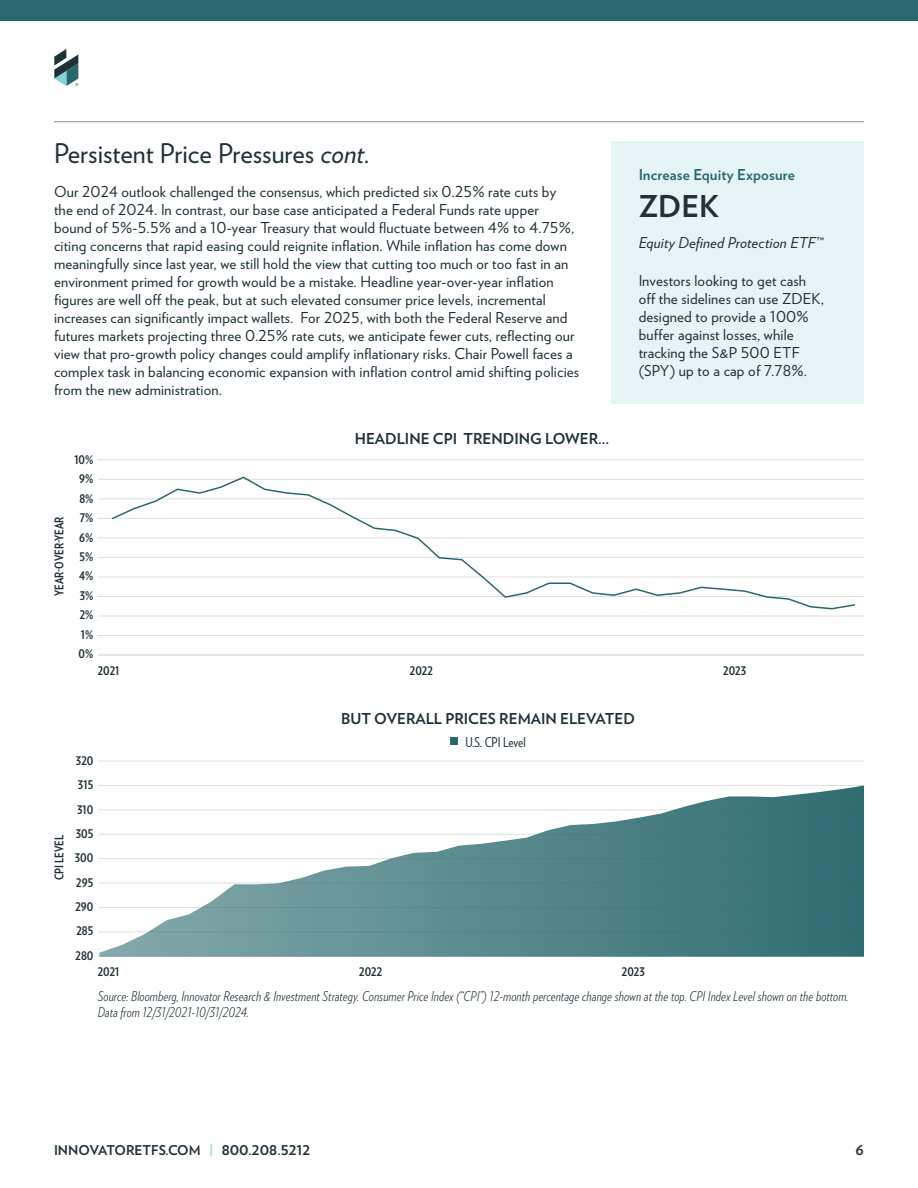
<style>
.page{position:relative;width:918px;height:1188px;background:#fff}
.page>*{position:absolute;margin:0;border:0;box-sizing:border-box;transform-origin:0 0}
.t1{font:700 30px "Verlag";color:#1e3138}
.t2{font:27px "Verlag";color:#1e3138}
.t3{font:15px/18px "Verlag";letter-spacing:.01em;color:#1e3138}
.t4{font:700 15px "Verlag";color:#1e3138}
.t5{font:italic 15px "Verlag";letter-spacing:.01em;color:#1e3138}
.t6{font:700 15px "Verlag";letter-spacing:.01em;color:#29686d}
.t7{font:italic 300 13.5px/16.5px "Verlag Condensed";letter-spacing:.01em;color:#1e3138}
.t8{font:700 13.5px "Verlag";color:#1e3138}
.t9{font:13.5px "Verlag Condensed";color:#1e3138}
.t10{font:700 12px/19.5px "Verlag Condensed";color:#1e3138;text-align:justify}
.s1{font-style:italic}
.s2{color:#88d1d7}
</style>
<div class="page">
<svg style="left:54px;top:49px;width:24px;height:37px"></svg>
<div style="left:0;top:0;width:918px;height:20px;background:#29686d"></div>
<hr style="left:54px;top:121px;width:810px;height:1px;background:#8a8c8e">
<div style="left:612px;top:141px;width:252px;height:263px;background:#e5f4f4"></div>
<hr style="left:98px;top:654px;width:766px;height:2px;background:#dedfdf">
<hr style="left:98px;top:460px;width:766px;height:1px;background:#dedfdf">
<hr style="left:98px;top:479px;width:766px;height:1px;background:#dedfdf">
<hr style="left:98px;top:518px;width:766px;height:1px;background:#dedfdf">
<hr style="left:98px;top:557px;width:766px;height:1px;background:#dedfdf">
<hr style="left:98px;top:596px;width:766px;height:1px;background:#dedfdf">
<hr style="left:98px;top:499px;width:766px;height:1px;background:#dedfdf">
<hr style="left:98px;top:538px;width:766px;height:1px;background:#dedfdf">
<hr style="left:98px;top:577px;width:766px;height:1px;background:#dedfdf">
<hr style="left:98px;top:616px;width:766px;height:1px;background:#dedfdf">
<hr style="left:98px;top:635px;width:766px;height:1px;background:#dedfdf">
<hr style="left:98px;top:956px;width:766px;height:1px;background:#dedfdf">
<hr style="left:98px;top:883px;width:766px;height:1px;background:#dedfdf">
<hr style="left:98px;top:858px;width:766px;height:1px;background:#dedfdf">
<hr style="left:98px;top:761px;width:766px;height:1px;background:#dedfdf">
<hr style="left:98px;top:785px;width:766px;height:1px;background:#dedfdf">
<hr style="left:98px;top:810px;width:766px;height:1px;background:#dedfdf">
<hr style="left:98px;top:834px;width:766px;height:1px;background:#dedfdf">
<hr style="left:98px;top:907px;width:766px;height:1px;background:#dedfdf">
<hr style="left:98px;top:932px;width:766px;height:1px;background:#dedfdf">
<div style="left:451px;top:738px;width:7px;height:7px;background:#29686d"></div>
<svg style="left:111px;top:476px;width:745px;height:134px"></svg>
<svg style="left:99px;top:786px;width:765px;height:171px"></svg>
<h2 class="t2" style="left:54px;top:133px;width:318px">Persistent Price Pressures <span class="s1">cont.</span></h2>
<p class="t3" style="left:54px;top:182px;width:527px">Our 2024 outlook challenged the consensus, which predicted six 0.25% rate cuts by<br>the end of 2024. In contrast, our base case anticipated a Federal Funds rate upper bound of 5%-5.5% and a 10-year Treasury that would fluctuate between 4% to 4.75%, citing concerns that rapid easing could reignite inflation. While inflation has come down meaningfully since last year, we still hold the view that cutting too much or too fast in an environment primed for growth would be a mistake. Headline year-over-year inflation figures are well off the peak, but at such elevated consumer price levels, incremental increases can significantly impact wallets. For 2025, with both the Federal Reserve and futures markets projecting three 0.25% rate cuts, we anticipate fewer cuts, reflecting our view that pro-growth policy changes could amplify inflationary risks. Chair Powell faces a complex task in balancing economic expansion with inflation control amid shifting policies from the new administration.</p>
<p class="t10" style="left:49px;top:596px;width:81px;rotate:-90deg">YEAR-OVER-YEAR</p>
<p class="t10" style="left:74px;top:449px;width:21px;text-align:center">10%<br>9%<br>8%<br>7%<br>6%<br>5%<br>4%<br>3%<br>2%<br>1%<br>0%</p>
<p class="t4" style="left:355px;top:427px;width:256px">HEADLINE CPI TRENDING LOWER...</p>
<p class="t6" style="left:639px;top:163px;width:158px">Increase Equity Exposure</p>
<h1 class="t1" style="left:639px;top:182px;width:82px">ZDEK</h1>
<p class="t5" style="left:639px;top:231px;width:186px">Equity Defined Protection ETF™</p>
<p class="t3" style="left:639px;top:271px;width:187px">Investors looking to get cash off the sidelines can use ZDEK, designed to provide a 100% buffer against losses, while tracking the S&amp;P 500 ETF (SPY) up to a cap of 7.78%.</p>
<p class="t10" style="left:98px;top:660px;width:23px">2021</p>
<p class="t10" style="left:410px;top:660px;width:24px">2022</p>
<p class="t10" style="left:723px;top:660px;width:24px">2023</p>
<p class="t4" style="left:341px;top:707px;width:295px">BUT OVERALL PRICES REMAIN ELEVATED</p>
<p class="t10" style="left:49px;top:880px;width:47px;rotate:-90deg">CPI LEVEL</p>
<p class="t10" style="left:75px;top:748px;width:20px;line-height:24.3px">320<br>315<br>310<br>305<br>300<br>295<br>290<br>285<br>280</p>
<p class="t9" style="left:465px;top:732px;width:62px">U.S. CPI Level</p>
<p class="t10" style="left:98px;top:962px;width:23px">2021</p>
<p class="t10" style="left:359px;top:962px;width:24px">2022</p>
<p class="t10" style="left:622px;top:962px;width:24px">2023</p>
<p class="t7" style="left:98px;top:987px;width:752px">Source: Bloomberg, Innovator Research &amp; Investment Strategy. Consumer Price Index (“CPI”) 12-month percentage change shown at the top. CPI Index Level shown on the bottom.<br>Data from 12/31/2021-10/31/2024.</p>
<p class="t8" style="left:54px;top:1140px;width:258px">INNOVATORETFS.COM <span class="s2">|</span> 800.208.5212</p>
<p class="t8" style="left:856px;top:1140px;width:10px">6</p>
</div>
